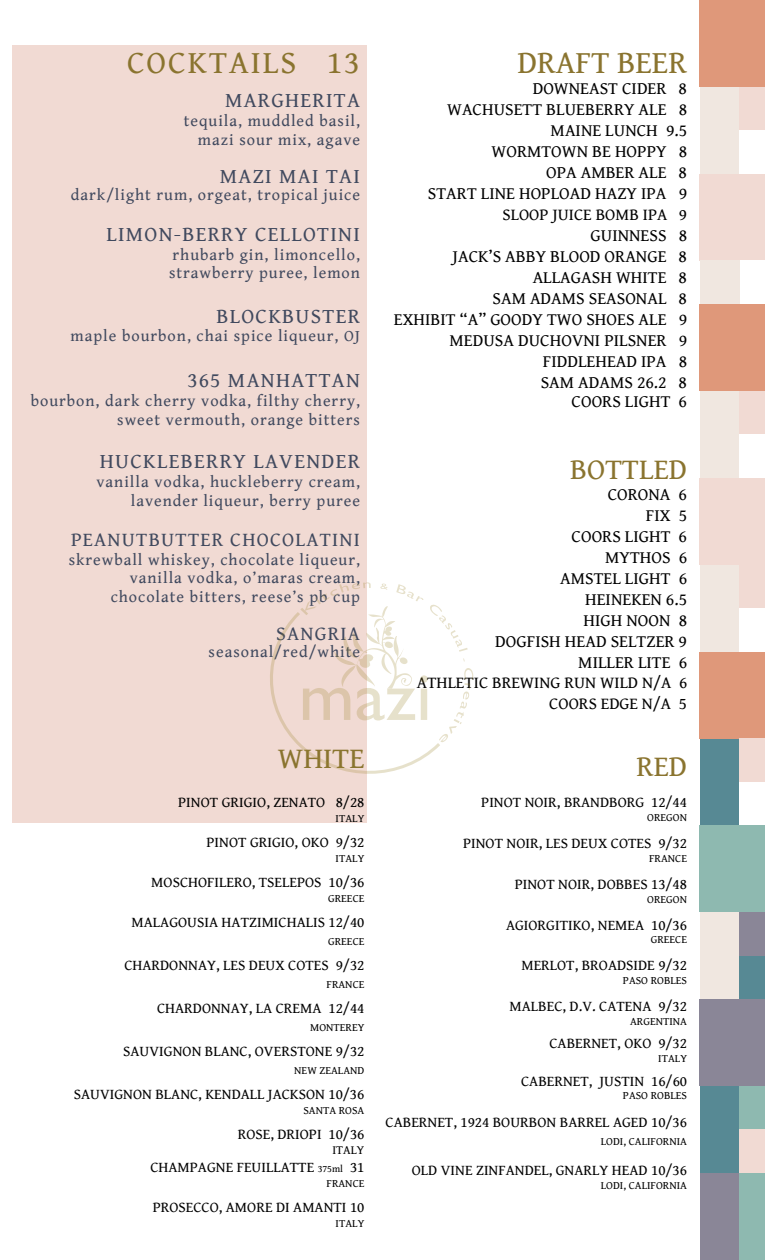
<style>
.page{position:relative;width:765px;height:1260px;background:#fff}
.page>*{position:absolute;margin:0;border:0;box-sizing:border-box;transform-origin:0 0}
.t1{font:32.5px "Gentium Book Basic";letter-spacing:.06em;color:#8a742f}
.t2{font:32.5px "Gentium Book Basic";color:#8a742f}
.t3{font:30px "Gentium Book Basic";color:#8a742f}
.t4{font:21.25px "Gentium Book Basic";letter-spacing:.06em;color:#40495e}
.t5{font:20px "Gentium Book Basic";letter-spacing:.06em;color:#40495e}
.t6{font:17.5px/21px "Gentium Book Basic";color:#000;text-align:right}
.t7{font:16.88px/20.2px "Gentium Book Basic";color:#000;text-align:right}
.t8{font:16.25px/18.8px "Gentium Book Basic";letter-spacing:.06em;color:#40495e;text-align:right}
.t9{font:15px "Gentium Book Basic";color:#000}
.t10{font:12.5px "Gentium Book Basic";color:#000}
.t11{font:11.25px "Gentium Book Basic";color:#000}
.s1{font-size:10px}
</style>
<div class="page">
<div style="left:12px;top:45px;width:355px;height:778px;background:#f1dad3"></div>
<div style="left:700px;top:0;width:65px;height:87px;background:#df987a"></div>
<div style="left:700px;top:87px;width:40px;height:87px;background:#f0e7e0"></div>
<div style="left:740px;top:87px;width:25px;height:43px;background:#f1dad3"></div>
<div style="left:700px;top:174px;width:65px;height:87px;background:#f1dad3"></div>
<div style="left:700px;top:261px;width:40px;height:43px;background:#f0e7e0"></div>
<div style="left:700px;top:304px;width:65px;height:87px;background:#df987a"></div>
<div style="left:700px;top:391px;width:40px;height:87px;background:#f0e7e0"></div>
<div style="left:740px;top:391px;width:25px;height:43px;background:#f1dad3"></div>
<div style="left:700px;top:478px;width:65px;height:87px;background:#f1dad3"></div>
<div style="left:700px;top:565px;width:40px;height:87px;background:#f0e7e0"></div>
<div style="left:740px;top:565px;width:25px;height:43px;background:#f1dad3"></div>
<div style="left:700px;top:652px;width:65px;height:87px;background:#df987a"></div>
<div style="left:700px;top:739px;width:40px;height:87px;background:#578994"></div>
<div style="left:740px;top:739px;width:25px;height:43px;background:#f1dad3"></div>
<div style="left:700px;top:826px;width:65px;height:86px;background:#8eb9b0"></div>
<div style="left:700px;top:912px;width:40px;height:87px;background:#f0e7e0"></div>
<div style="left:740px;top:956px;width:25px;height:43px;background:#578994"></div>
<div style="left:740px;top:912px;width:25px;height:44px;background:#8a8697"></div>
<div style="left:700px;top:999px;width:65px;height:87px;background:#8a8697"></div>
<div style="left:700px;top:1086px;width:40px;height:87px;background:#578994"></div>
<div style="left:740px;top:1086px;width:25px;height:44px;background:#8eb9b0"></div>
<div style="left:740px;top:1130px;width:25px;height:43px;background:#f1dad3"></div>
<div style="left:700px;top:1173px;width:40px;height:87px;background:#8a8697"></div>
<div style="left:740px;top:1173px;width:25px;height:87px;background:#8eb9b0"></div>
<svg style="left:270px;top:582px;width:203px;height:192px"></svg>
<h1 class="t1" style="left:127px;top:39px;width:234px">COCKTAILS 13</h1>
<h3 class="t4" style="left:225px;top:85px;width:136px">MARGHERITA</h3>
<p class="t8" style="left:184px;top:111px;width:178px">tequila, muddled basil, mazi sour mix, agave</p>
<h3 class="t4" style="left:220px;top:161px;width:142px">MAZI MAI TAI</h3>
<p class="t8" style="left:71px;top:185px;width:291px">dark/light rum, orgeat, tropical juice</p>
<h3 class="t4" style="left:106px;top:218px;width:255px">LIMON-BERRY CELLOTINI</h3>
<p class="t8" style="left:169px;top:245px;width:192px;text-align:left">rhubarb gin, limoncello, strawberry puree, lemon</p>
<h3 class="t4" style="left:217px;top:301px;width:145px">BLOCKBUSTER</h3>
<p class="t8" style="left:71px;top:326px;width:291px">maple bourbon, chai spice liqueur, OJ</p>
<h3 class="t4" style="left:187px;top:365px;width:174px">365 MANHATTAN</h3>
<p class="t8" style="left:31px;top:391px;width:331px">bourbon, dark cherry vodka, filthy cherry, sweet vermouth, orange bitters</p>
<h3 class="t4" style="left:100px;top:446px;width:262px">HUCKLEBERRY LAVENDER</h3>
<p class="t8" style="left:97px;top:472px;width:265px">vanilla vodka, huckleberry cream, lavender liqueur, berry puree</p>
<h3 class="t5" style="left:71px;top:525px;width:291px">PEANUTBUTTER CHOCOLATINI</h3>
<p class="t8" style="left:69px;top:550px;width:293px">skrewball whiskey, chocolate liqueur, vanilla vodka, o’maras cream, chocolate bitters, reese’s pb cup</p>
<h3 class="t5" style="left:276px;top:618px;width:85px">SANGRIA</h3>
<p class="t8" style="left:209px;top:642px;width:153px">seasonal/red/white</p>
<h2 class="t3" style="left:278px;top:736px;width:88px">WHITE</h2>
<p class="t9" style="left:178px;top:791px;width:188px">PINOT GRIGIO, ZENATO 8/28</p>
<p class="t11" style="left:336px;top:810px;width:30px">ITALY</p>
<p class="t9" style="left:207px;top:831px;width:159px">PINOT GRIGIO, OKO 9/32</p>
<p class="t11" style="left:336px;top:850px;width:30px">ITALY</p>
<p class="t9" style="left:151px;top:871px;width:215px">MOSCHOFILERO, TSELEPOS 10/36</p>
<p class="t11" style="left:328px;top:890px;width:38px">GREECE</p>
<p class="t9" style="left:132px;top:911px;width:234px">MALAGOUSIA HATZIMICHALIS 12/40</p>
<p class="t11" style="left:328px;top:933px;width:38px">GREECE</p>
<p class="t9" style="left:124px;top:954px;width:242px">CHARDONNAY, LES DEUX COTES 9/32</p>
<p class="t11" style="left:327px;top:976px;width:39px">FRANCE</p>
<p class="t9" style="left:157px;top:997px;width:209px">CHARDONNAY, LA CREMA 12/44</p>
<p class="t11" style="left:310px;top:1019px;width:56px">MONTEREY</p>
<p class="t9" style="left:123px;top:1040px;width:243px">SAUVIGNON BLANC, OVERSTONE 9/32</p>
<p class="t11" style="left:294px;top:1062px;width:72px">NEW ZEALAND</p>
<p class="t9" style="left:74px;top:1083px;width:292px">SAUVIGNON BLANC, KENDALL JACKSON 10/36</p>
<p class="t11" style="left:303px;top:1102px;width:62px">SANTA ROSA</p>
<p class="t9" style="left:238px;top:1123px;width:128px">ROSE, DRIOPI 10/36</p>
<p class="t10" style="left:332px;top:1141px;width:34px">ITALY</p>
<p class="t9" style="left:150px;top:1156px;width:216px">CHAMPAGNE FEUILLATTE <span class="s1">375ml</span> 31</p>
<p class="t11" style="left:327px;top:1175px;width:39px">FRANCE</p>
<p class="t9" style="left:153px;top:1196px;width:213px">PROSECCO, AMORE DI AMANTI 10</p>
<p class="t11" style="left:336px;top:1215px;width:30px">ITALY</p>
<h1 class="t2" style="left:517px;top:39px;width:171px">DRAFT BEER</h1>
<p class="t6" style="left:428px;top:78px;width:261px">DOWNEAST CIDER 8<br>WACHUSETT BLUEBERRY ALE 8<br>MAINE LUNCH 9.5<br>WORMTOWN BE HOPPY 8<br>OPA AMBER ALE 8<br>START LINE HOPLOAD HAZY IPA 9</p>
<p class="t7" style="left:503px;top:204px;width:186px">SLOOP JUICE BOMB IPA 9</p>
<p class="t6" style="left:394px;top:224px;width:295px">GUINNESS 8<br>JACK’S ABBY BLOOD ORANGE 8<br>ALLAGASH WHITE 8<br>SAM ADAMS SEASONAL 8<br>EXHIBIT “A” GOODY TWO SHOES ALE 9<br>MEDUSA DUCHOVNI PILSNER 9<br>FIDDLEHEAD IPA 8<br>SAM ADAMS 26.2 8<br>COORS LIGHT 6</p>
<h2 class="t3" style="left:570px;top:447px;width:118px">BOTTLED</h2>
<p class="t6" style="left:495px;top:483px;width:193px">CORONA 6<br>FIX 5<br>COORS LIGHT 6<br>MYTHOS 6<br>AMSTEL LIGHT 6<br>HEINEKEN 6.5<br>HIGH NOON 8<br>DOGFISH HEAD SELTZER 9<br>MILLER LITE 6</p>
<p class="t7" style="left:417px;top:672px;width:272px">ATHLETIC BREWING RUN WILD N/A 6<br>COORS EDGE N/A 5</p>
<h2 class="t3" style="left:636px;top:744px;width:52px">RED</h2>
<p class="t9" style="left:481px;top:791px;width:207px">PINOT NOIR, BRANDBORG 12/44</p>
<p class="t11" style="left:647px;top:809px;width:41px">OREGON</p>
<p class="t9" style="left:463px;top:832px;width:225px">PINOT NOIR, LES DEUX COTES 9/32</p>
<p class="t11" style="left:649px;top:850px;width:39px">FRANCE</p>
<p class="t9" style="left:515px;top:873px;width:174px">PINOT NOIR, DOBBES 13/48</p>
<p class="t11" style="left:647px;top:891px;width:41px">OREGON</p>
<p class="t9" style="left:506px;top:914px;width:183px">AGIORGITIKO, NEMEA 10/36</p>
<p class="t11" style="left:651px;top:931px;width:38px">GREECE</p>
<p class="t9" style="left:521px;top:954px;width:167px">MERLOT, BROADSIDE 9/32</p>
<p class="t11" style="left:623px;top:972px;width:66px">PASO ROBLES</p>
<p class="t9" style="left:510px;top:995px;width:179px">MALBEC, D.V. CATENA 9/32</p>
<p class="t11" style="left:630px;top:1013px;width:58px">ARGENTINA</p>
<p class="t9" style="left:549px;top:1032px;width:139px">CABERNET, OKO 9/32</p>
<p class="t11" style="left:658px;top:1050px;width:30px">ITALY</p>
<p class="t9" style="left:521px;top:1070px;width:167px">CABERNET, JUSTIN 16/60</p>
<p class="t11" style="left:623px;top:1087px;width:66px">PASO ROBLES</p>
<p class="t9" style="left:386px;top:1111px;width:303px">CABERNET, 1924 BOURBON BARREL AGED 10/36</p>
<p class="t11" style="left:601px;top:1133px;width:88px">LODI, CALIFORNIA</p>
<p class="t9" style="left:412px;top:1159px;width:277px">OLD VINE ZINFANDEL, GNARLY HEAD 10/36</p>
<p class="t11" style="left:601px;top:1177px;width:88px">LODI, CALIFORNIA</p>
</div>
